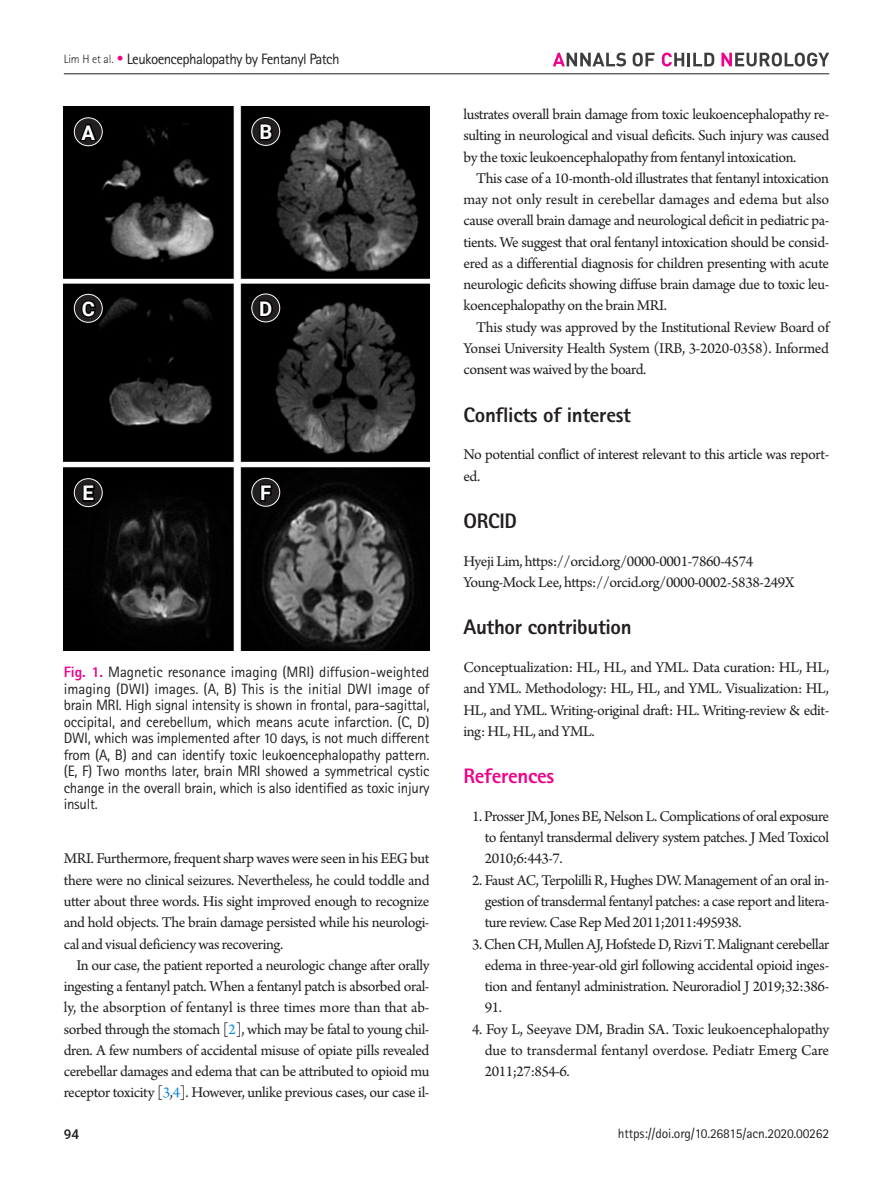
<style>
.page{position:relative;width:893px;height:1191px;background:#fff}
.page>*{position:absolute;margin:0;border:0;box-sizing:border-box;transform-origin:0 0}
.body-title{font:800 21px "Rotis Sans Serif Std";letter-spacing:-.015em;color:#231f20}
.body-title-2{font:800 21px "Rotis Sans Serif Std";letter-spacing:-.015em;color:#ed028c}
.t1{font:700 20.25px "Roboto";color:#fff}
.body{font:15.75px/21.3px "Arno Pro";letter-spacing:-.025em;color:#231f20;text-align:justify}
.ref{font:15.75px/21.3px "Arno Pro";letter-spacing:-.03em;color:#231f20;text-align:justify}
.fig-caption{font:15px/16.5px "Rotis Sans Serif Std";letter-spacing:-.02em;color:#231f20;text-align:justify}
.fig-caption-2{font:15px "Rotis Sans Serif Std";letter-spacing:-.04em;color:#231f20}
.t2{font:13.5px "Rotis Sans Serif Std";letter-spacing:-.01em;color:#231f20}
.t3{font:500 13.5px "Roboto";color:#231f20}
.s1{font-weight:300;font-size:12px}
.s2{font-size:13.5px;color:#ed028c}
.s3{font-weight:800;color:#ed028c}
.s4{color:#0b88de}
</style>
<div class="page">
<img style="left:64px;top:106px;width:365px;height:545px">
<svg style="left:252px;top:117px;width:28px;height:28px"></svg>
<div style="left:251px;top:117px;width:29px;height:29px;border:1px solid #fff;border-radius:50%"></div>
<svg style="left:258px;top:121px;width:17px;height:21px"></svg>
<svg style="left:252px;top:294px;width:28px;height:28px"></svg>
<div style="left:251px;top:293px;width:29px;height:29px;border:1px solid #fff;border-radius:50%"></div>
<svg style="left:258px;top:298px;width:17px;height:20px"></svg>
<svg style="left:252px;top:478px;width:28px;height:28px"></svg>
<div style="left:251px;top:478px;width:29px;height:29px;border:1px solid #fff;border-radius:50%"></div>
<svg style="left:259px;top:483px;width:15px;height:20px"></svg>
<svg style="left:74px;top:118px;width:28px;height:28px"></svg>
<div style="left:74px;top:117px;width:29px;height:29px;border:1px solid #fff;border-radius:50%"></div>
<svg style="left:78px;top:122px;width:21px;height:21px"></svg>
<svg style="left:74px;top:294px;width:28px;height:28px"></svg>
<div style="left:74px;top:294px;width:29px;height:29px;border:1px solid #fff;border-radius:50%"></div>
<svg style="left:79px;top:298px;width:18px;height:21px"></svg>
<div style="left:74px;top:478px;width:28px;height:28px;background:#231f20;border-radius:50%"></div>
<div style="left:74px;top:478px;width:29px;height:29px;border:1px solid #fff;border-radius:50%"></div>
<svg style="left:82px;top:484px;width:13px;height:18px"></svg>
<hr style="left:64px;top:73px;width:765px;height:1px;background:#231f20">
<svg style="left:553px;top:53px;width:73px;height:13px"></svg>
<svg style="left:633px;top:53px;width:21px;height:13px"></svg>
<svg style="left:662px;top:53px;width:52px;height:13px"></svg>
<svg style="left:721px;top:53px;width:108px;height:13px"></svg>
<p class="fig-caption-2" style="left:64px;top:50px;width:277px"><span class="s1">Lim H et al.</span> <span class="s2">•</span> Leukoencephalopathy by Fentanyl Patch</p>
<p class="t1" style="left:82px;top:118px;width:15px">A</p>
<p class="t1" style="left:259px;top:118px;width:14px">B</p>
<p class="t1" style="left:82px;top:295px;width:15px">C</p>
<p class="t1" style="left:259px;top:294px;width:15px">D</p>
<p class="t1" style="left:83px;top:479px;width:13px">E</p>
<p class="t1" style="left:260px;top:478px;width:13px">F</p>
<p class="fig-caption" style="left:64px;top:663px;width:367px"><span class="s3">Fig. 1.</span> Magnetic resonance imaging (MRI) diffusion-weighted imaging (DWI) images. (A, B) This is the initial DWI image of brain MRI. High signal intensity is shown in frontal, para-sagittal, occipital, and cerebellum, which means acute infarction. (C, D)<br>DWI, which was implemented after 10 days, is not much different from (A, B) and can identify toxic leukoencephalopathy pattern. (E, F) Two months later, brain MRI showed a symmetrical cystic change in the overall brain, which is also identified as toxic injury insult.</p>
<p class="body" style="left:64px;top:849px;width:367px">MRI. Furthermore, frequent sharp waves were seen in his EEG but there were no clinical seizures. Nevertheless, he could toddle and utter about three words. His sight improved enough to recognize and hold objects. The brain damage persisted while his neurologi&shy;cal and visual deficiency was recovering.</p>
<p class="body" style="left:64px;top:955px;width:367px;text-indent:13px">In our case, the patient reported a neurologic change after orally ingesting a fentanyl patch. When a fentanyl patch is absorbed oral&shy;ly, the absorption of fentanyl is three times more than that ab&shy;sorbed through the stomach [<span class="s4">2</span>], which may be fatal to young chil&shy;dren. A few numbers of accidental misuse of opiate pills revealed cerebellar damages and edema that can be attributed to opioid mu receptor toxicity [<span class="s4">3</span>,<span class="s4">4</span>]. However, unlike previous cases, our case il-</p>
<p class="body" style="left:463px;top:104px;width:367px">lustrates overall brain damage from toxic leukoencephalopathy re&shy;sulting in neurological and visual deficits. Such injury was caused by the toxic leukoencephalopathy from fentanyl intoxication.</p>
<p class="body" style="left:463px;top:168px;width:367px;text-indent:13px">This case of a 10-month-old illustrates that fentanyl intoxication may not only result in cerebellar damages and edema but also cause overall brain damage and neurological deficit in pediatric pa&shy;tients. We suggest that oral fentanyl intoxication should be consid&shy;ered as a differential diagnosis for children presenting with acute neurologic deficits showing diffuse brain damage due to toxic leu&shy;koencephalopathy on the brain MRI.</p>
<p class="body" style="left:463px;top:317px;width:367px;text-indent:13px">This study was approved by the Institutional Review Board of Yonsei University Health System (IRB, 3-2020-0358). Informed consent was waived by the board.</p>
<p class="body-title" style="left:463px;top:401px;width:169px">Conflicts of interest</p>
<p class="body" style="left:463px;top:445px;width:367px">No potential conflict of interest relevant to this article was report&shy;ed.</p>
<p class="body-title" style="left:463px;top:507px;width:55px">ORCID</p>
<p class="body" style="left:463px;top:551px;width:291px">Hyeji Lim, https://orcid.org/0000-0001-7860-4574</p>
<p class="body" style="left:463px;top:572px;width:333px">Young-Mock Lee, https://orcid.org/0000-0002-5838-249X</p>
<p class="body-title" style="left:463px;top:613px;width:170px">Author contribution</p>
<p class="body" style="left:463px;top:657px;width:367px">Conceptualization: HL, HL, and YML. Data curation: HL, HL, and YML. Methodology: HL, HL, and YML. Visualization: HL, HL, and YML. Writing-original draft: HL. Writing-review &amp; edit&shy;ing: HL, HL, and YML.</p>
<p class="body-title-2" style="left:463px;top:762px;width:92px">References</p>
<p class="ref" style="left:485px;top:806px;width:346px;text-indent:-13px">1. Prosser JM, Jones BE, Nelson L. Complications of oral exposure to fentanyl transdermal delivery system patches. J Med Toxicol 2010;6:443-7.</p>
<p class="ref" style="left:485px;top:870px;width:346px;text-indent:-13px">2. Faust AC, Terpolilli R, Hughes DW. Management of an oral in&shy;gestion of transdermal fentanyl patches: a case report and litera&shy;ture review. Case Rep Med 2011;2011:495938.</p>
<p class="ref" style="left:485px;top:934px;width:346px;text-indent:-13px">3. Chen CH, Mullen AJ, Hofstede D, Rizvi T. Malignant cerebellar edema in three-year-old girl following accidental opioid inges&shy;tion and fentanyl administration. Neuroradiol J 2019;32:386- 91.</p>
<p class="ref" style="left:485px;top:1019px;width:346px;text-indent:-13px">4. Foy L, Seeyave DM, Bradin SA. Toxic leukoencephalopathy due to transdermal fentanyl overdose. Pediatr Emerg Care 2011;27:854-6.</p>
<p class="t3" style="left:64px;top:1124px;width:17px">94</p>
<p class="t2" style="left:618px;top:1125px;width:213px">https://doi.org/10.26815/acn.2020.00262</p>
</div>
